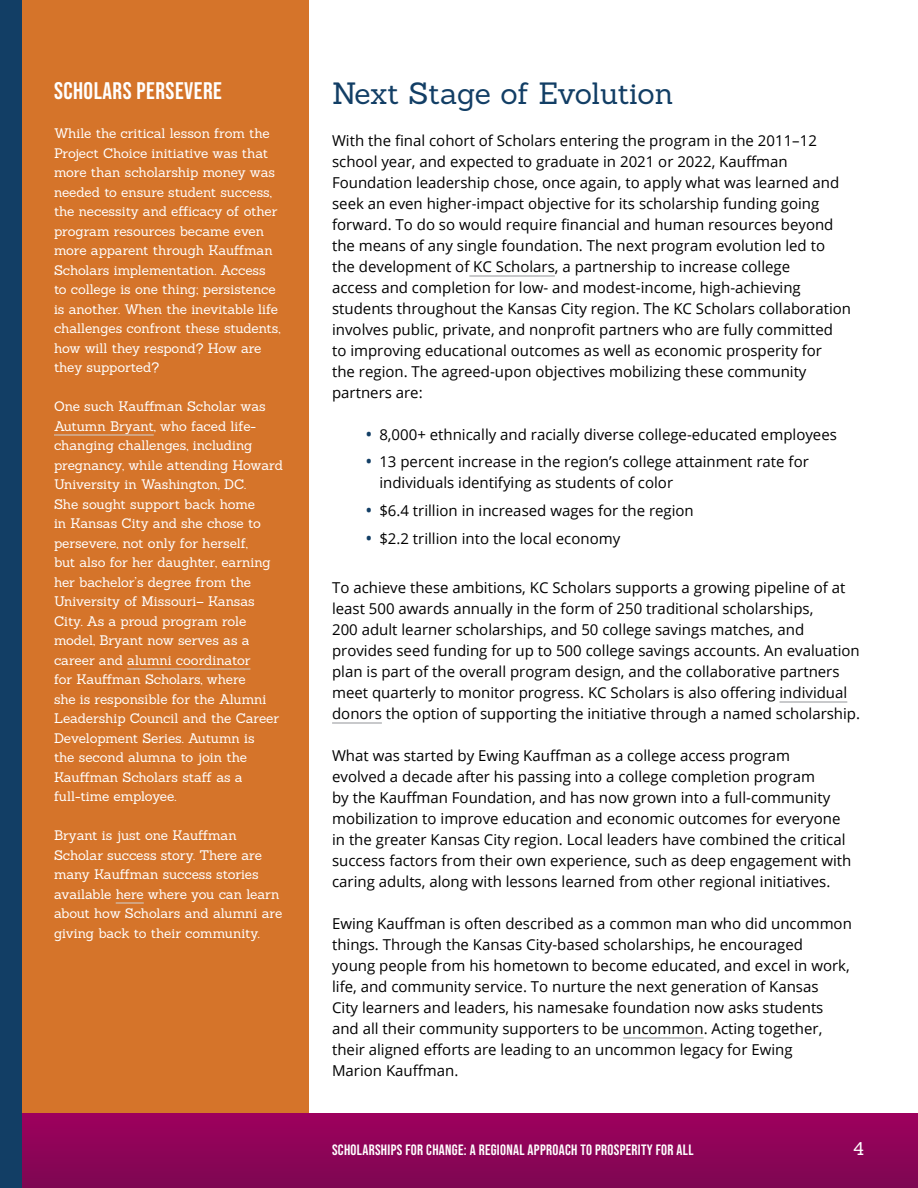
<style>
.page{position:relative;width:918px;height:1188px;background:#fff}
.page>*{position:absolute;margin:0;border:0;box-sizing:border-box;transform-origin:0 0}
.sub_head{font:30px "Sanchez";letter-spacing:-.01em;color:#123e65}
.t1{font:24px "Bebas Neue";letter-spacing:.02em;color:#fff}
.subheads{font:18px "Sanchez";color:#fff}
.t2{font:15px/21px "Open Sans";color:#000}
.subheads-2{font:15px "Bebas Neue";letter-spacing:.02em;color:#fff}
.t3{font:13.5px/19.5px "Sanchez";letter-spacing:-.005em;color:#fff}
.s1{font-weight:600;font-size:16.5px;color:#123e65}
</style>
<div class="page">
<hr style="left:469px;top:276px;width:86px;height:1px;background:#939598">
<hr style="left:779px;top:702px;width:68px;height:1px;background:#939598">
<hr style="left:332px;top:723px;width:50px;height:1px;background:#939598">
<hr style="left:623px;top:1038px;width:81px;height:1px;background:#939598">
<div style="left:0;top:0;width:309px;height:1130px;background:#d5742a"></div>
<div style="left:0;top:1113px;width:918px;height:75px;background:linear-gradient(to bottom,#9e005d,#7d0752)"></div>
<hr style="left:54px;top:435px;width:100px;height:1px;background:#d1d3d4">
<hr style="left:127px;top:669px;width:123px;height:1px;background:#d1d3d4">
<svg style="left:116px;top:903px;width:28px;height:1px"></svg>
<div style="left:0;top:0;width:22px;height:1188px;background:#123e65"></div>
<p class="t1" style="left:54px;top:77px;width:169px">SCHOLARS PERSEVERE</p>
<p class="t3" style="left:54px;top:123px;width:228px">While the critical lesson from the<br>Project Choice initiative was that more than scholarship money was needed to ensure student success, the necessity and efficacy of other program resources became even more apparent through Kauffman<br>Scholars implementation. Access to college is one thing; persistence is another. When the inevitable life challenges confront these students, how will they respond? How are they supported?</p>
<p class="t3" style="left:54px;top:396px;width:231px">One such Kauffman Scholar was<br>Autumn Bryant, who faced life&shy;changing challenges, including pregnancy, while attending Howard<br>University in Washington, DC.<br>She sought support back home<br>in Kansas City and she chose to persevere, not only for herself,<br>but also for her daughter, earning her bachelor’s degree from the<br>University of Missouri– Kansas<br>City. As a proud program role model, Bryant now serves as a career and alumni coordinator<br>for Kauffman Scholars, where<br>she is responsible for the Alumni<br>Leadership Council and the Career<br>Development Series. Autumn is<br>the second alumna to join the<br>Kauffman Scholars staff as a full-time employee.</p>
<p class="t3" style="left:54px;top:825px;width:230px">Bryant is just one Kauffman<br>Scholar success story. There are many Kauffman success stories available here where you can learn about how Scholars and alumni are giving back to their community.</p>
<p class="sub_head" style="left:332px;top:73px;width:343px">Next Stage of Evolution</p>
<p class="t2" style="left:332px;top:129px;width:521px">With the final cohort of Scholars entering the program in the 2011–12 school year, and expected to graduate in 2021 or 2022, Kauffman Foundation leadership chose, once again, to apply what was learned and seek an even higher-impact objective for its scholarship funding going forward. To do so would require financial and human resources beyond the means of any single foundation. The next program evolution led to the development of KC Scholars, a partnership to increase college<br>access and completion for low- and modest-income, high-achieving students throughout the Kansas City region. The KC Scholars collaboration involves public, private, and nonprofit partners who are fully committed<br>to improving educational outcomes as well as economic prosperity for<br>the region. The agreed-upon objectives mobilizing these community partners are:</p>
<p class="t2" style="left:366px;top:423px;width:473px"><span class="s1">•</span> 8,000+ ethnically and racially diverse college-educated employees</p>
<p class="t2" style="left:379px;top:451px;width:431px;text-indent:-14px"><span class="s1">•</span> 13 percent increase in the region’s college attainment rate for individuals identifying as students of color</p>
<p class="t2" style="left:366px;top:500px;width:329px"><span class="s1">•</span> $6.4 trillion in increased wages for the region</p>
<p class="t2" style="left:366px;top:527px;width:256px"><span class="s1">•</span> $2.2 trillion into the local economy</p>
<p class="t2" style="left:332px;top:576px;width:530px">To achieve these ambitions, KC Scholars supports a growing pipeline of at least 500 awards annually in the form of 250 traditional scholarships,<br>200 adult learner scholarships, and 50 college savings matches, and provides seed funding for up to 500 college savings accounts. An evaluation plan is part of the overall program design, and the collaborative partners meet quarterly to monitor progress. KC Scholars is also offering individual donors the option of supporting the initiative through a named scholarship.</p>
<p class="t2" style="left:332px;top:744px;width:521px">What was started by Ewing Kauffman as a college access program<br>evolved a decade after his passing into a college completion program<br>by the Kauffman Foundation, and has now grown into a full-community mobilization to improve education and economic outcomes for everyone in the greater Kansas City region. Local leaders have combined the critical success factors from their own experience, such as deep engagement with caring adults, along with lessons learned from other regional initiatives.</p>
<p class="t2" style="left:332px;top:912px;width:521px">Ewing Kauffman is often described as a common man who did uncommon things. Through the Kansas City-based scholarships, he encouraged<br>young people from his hometown to become educated, and excel in work, life, and community service. To nurture the next generation of Kansas<br>City learners and leaders, his namesake foundation now asks students and all their community supporters to be uncommon. Acting together, their aligned efforts are leading to an uncommon legacy for Ewing<br>Marion Kauffman.</p>
<p class="subheads-2" style="left:332px;top:1141px;width:363px">SCHOLARSHIPS FOR CHANGE: A REGIONAL APPROACH TO PROSPERITY FOR ALL</p>
<p class="subheads" style="left:853px;top:1137px;width:12px">4</p>
</div>
